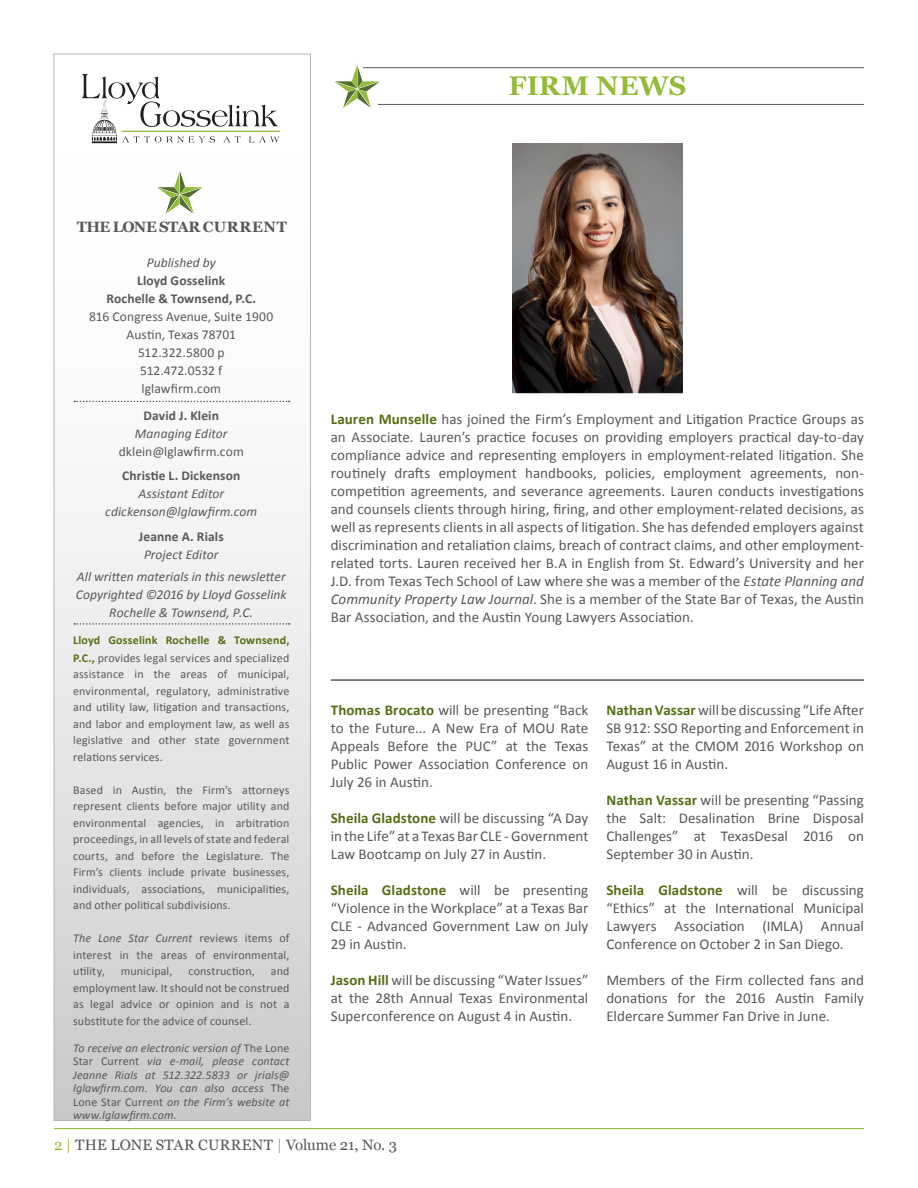
<style>
.page{position:relative;width:918px;height:1188px;background:#fff}
.page>*{position:absolute;margin:0;border:0;box-sizing:border-box;transform-origin:0 0}
.Heading{font:700 27px "Georgia";letter-spacing:.01em;color:#93bb37}
.body{font:15px/18px "Calibri";letter-spacing:.005em;color:#58585a;text-align:justify}
.body-2{font:15px "Georgia";letter-spacing:.01em;color:#58585a}
.Heading-2{font:700 15px "Georgia";letter-spacing:.03em;color:#58585a}
.In_This_Issue_Author{font:italic 13.5px/18px "Calibri";letter-spacing:.005em;color:#58585a;text-align:center}
.body_no_spacing{font:13.5px "Calibri";letter-spacing:.005em;color:#58585a}
.body_no_spacing-2{font:italic 13.5px/18px "Calibri";color:#58585a;text-align:center}
.In_This_Issue_title{font:700 13.5px "Calibri";letter-spacing:.01em;color:#58585a}
.body-3{font:700 13.5px "Calibri";letter-spacing:.01em;color:#58585a}
.In_This_Issue_Author-2{font:13.5px/18px "Calibri";letter-spacing:.01em;color:#58585a;text-align:center}
.body-4{font:italic 13.5px "Calibri";color:#58585a}
.body-5{font:12px/16.5px "Calibri";letter-spacing:.01em;color:#58585a;text-align:justify}
.body-6{font:italic 12px/13.5px "Calibri";letter-spacing:.01em;color:#58585a;text-align:justify}
.body-7{font:700 12px/18px "Calibri";letter-spacing:.015em;color:#546e15}
.s1{font-style:inherit}
.s2{font-style:italic}
.s3{font-weight:400;color:#58585a}
.s4{font-style:normal}
.s5{font-weight:700;color:#546e15}
.s6{color:#93bb37}
</style>
<div class="page">
<hr style="left:54px;top:1128px;width:810px;height:1px;background:#93bb37">
<div style="left:54px;top:54px;width:256px;height:1066px;background:linear-gradient(to bottom,#fff,#d0cfcf)"></div>
<svg style="left:334px;top:65px;width:51px;height:43px"></svg>
<svg style="left:153px;top:167px;width:54px;height:51px"></svg>
<svg style="left:74px;top:623px;width:216px;height:2px"></svg>
<hr style="left:363px;top:67px;width:501px;height:1px;background:#58585a">
<hr style="left:378px;top:104px;width:486px;height:1px;background:#58585a">
<svg style="left:82px;top:74px;width:197px;height:69px"></svg>
<svg style="left:74px;top:401px;width:216px;height:1px"></svg>
<img style="left:512px;top:144px;width:171px;height:250px">
<hr style="left:331px;top:679px;width:533px;height:2px;background:#58585a">
<p class="Heading" style="left:508px;top:69px;width:179px">FIRM NEWS</p>
<p class="Heading-2" style="left:77px;top:217px;width:212px">THE L<span class="s1">ONE STAR</span> CURRENT</p>
<p class="body-4" style="left:147px;top:253px;width:70px">Published by</p>
<p class="body-3" style="left:137px;top:271px;width:90px">Lloyd Gosselink</p>
<p class="body-3" style="left:106px;top:289px;width:151px">Rochelle &amp; Townsend, P.C.</p>
<p class="body_no_spacing" style="left:89px;top:308px;width:186px">816 Congress Avenue, Suite 1900</p>
<p class="body_no_spacing" style="left:127px;top:326px;width:111px">Austin, Texas 78701</p>
<p class="body_no_spacing" style="left:138px;top:344px;width:88px">512.322.5800 p</p>
<p class="body_no_spacing" style="left:140px;top:362px;width:84px">512.472.0532 f</p>
<p class="body_no_spacing" style="left:142px;top:380px;width:81px">lglawfirm.com</p>
<p class="In_This_Issue_title" style="left:144px;top:406px;width:77px">David J. Klein</p>
<p class="In_This_Issue_Author-2" style="left:119px;top:424px;width:127px"><span class="s2">Managing Editor </span>dklein@lglawfirm.com</p>
<p class="In_This_Issue_title" style="left:122px;top:467px;width:120px">Christie L. Dickenson</p>
<p class="In_This_Issue_Author" style="left:105px;top:484px;width:153px">Assistant Editor cdickenson@lglawfirm.com</p>
<p class="In_This_Issue_title" style="left:139px;top:528px;width:86px">Jeanne A. Rials</p>
<p class="In_This_Issue_Author" style="left:144px;top:545px;width:76px">Project Editor</p>
<p class="In_This_Issue_Author" style="left:77px;top:567px;width:210px">All written materials in this newsletter</p>
<p class="body_no_spacing-2" style="left:76px;top:585px;width:212px">Copyrighted ©2016 by Lloyd Gosselink<br>Rochelle &amp; Townsend, P.C.</p>
<p class="body-7" style="left:73px;top:631px;width:218px">Lloyd Gosselink Rochelle &amp; Townsend,<br>P.C., <span class="s3">provides legal services and specialized</span></p>
<p class="body-5" style="left:73px;top:666px;width:218px">assistance in the areas of municipal, environmental, regulatory, administrative and utility law, litigation and transactions, and labor and employment law, as well as legislative and other state government relations services.</p>
<p class="body-5" style="left:73px;top:781px;width:218px">Based in Austin, the Firm’s attorneys represent clients before major utility and environmental agencies, in arbitration proceedings, in all levels of state and federal courts, and before the Legislature. The Firm’s clients include private businesses, individuals, associations, municipalities, and other political subdivisions.</p>
<p class="body-5" style="left:73px;top:930px;width:218px"><span class="s2">The Lone Star Current</span> reviews items of interest in the areas of environmental, utility,</p>
<p class="body-5" style="left:121px;top:963px;width:53px">municipal,</p>
<p class="body-5" style="left:188px;top:963px;width:68px">construction,</p>
<p class="body-5" style="left:73px;top:963px;width:218px;text-indent:198px">and employment law. It should not be construed as legal advice or opinion and is not a substitute for the advice of counsel.</p>
<p class="body-6" style="left:73px;top:1040px;width:218px">To receive an electronic version of <span class="s4">The Lone Star Current</span> via e-mail, please contact Jeanne Rials at 512.322.5833 or jrials@ lglawfirm.com. You can also access <span class="s4">The Lone Star Current</span> on the Firm’s website at www.lglawfirm.com.</p>
<p class="body" style="left:331px;top:410px;width:535px"><span class="s5">Lauren Munselle</span> has joined the Firm’s Employment and Litigation Practice Groups as an Associate. Lauren’s practice focuses on providing employers practical day-to-day compliance advice and representing employers in employment-related litigation. She routinely drafts employment handbooks, policies, employment agreements, non&shy;competition agreements, and severance agreements. Lauren conducts investigations and counsels clients through hiring, firing, and other employment-related decisions, as well as represents clients in all aspects of litigation. She has defended employers against discrimination and retaliation claims, breach of contract claims, and other employment&shy;related torts. Lauren received her B.A in English from St. Edward’s University and her J.D. from Texas Tech School of Law where she was a member of the <span class="s2">Estate Planning and Community Property Law Journal</span>. She is a member of the State Bar of Texas, the Austin Bar Association, and the Austin Young Lawyers Association.</p>
<p class="body" style="left:331px;top:701px;width:259px"><span class="s5">Thomas Brocato</span> will be presenting “Back to the Future... A New Era of MOU Rate Appeals Before the PUC” at the Texas Public Power Association Conference on July 26 in Austin.</p>
<p class="body" style="left:331px;top:809px;width:259px"><span class="s5">Sheila Gladstone</span> will be discussing “A Day in the Life” at a Texas Bar CLE - Government Law Bootcamp on July 27 in Austin.</p>
<p class="body" style="left:331px;top:881px;width:259px"><span class="s5">Sheila Gladstone</span> will be presenting “Violence in the Workplace” at a Texas Bar CLE - Advanced Government Law on July 29 in Austin.</p>
<p class="body" style="left:331px;top:971px;width:259px"><span class="s5">Jason Hill</span> will be discussing “Water Issues” at the 28th Annual Texas Environmental Superconference on August 4 in Austin.</p>
<p class="body" style="left:606px;top:701px;width:259px"><span class="s5">Nathan Vassar</span> will be discussing “Life After SB 912: SSO Reporting and Enforcement in Texas” at the CMOM 2016 Workshop on August 16 in Austin.</p>
<p class="body" style="left:606px;top:791px;width:259px"><span class="s5">Nathan Vassar</span> will be presenting “Passing the Salt: Desalination Brine Disposal Challenges” at TexasDesal 2016 on September 30 in Austin.</p>
<p class="body" style="left:606px;top:881px;width:259px"><span class="s5">Sheila Gladstone</span> will be discussing “Ethics” at the International Municipal Lawyers Association (IMLA) Annual Conference on October 2 in San Diego.</p>
<p class="body" style="left:606px;top:971px;width:259px">Members of the Firm collected fans and donations for the 2016 Austin Family Eldercare Summer Fan Drive in June.</p>
<p class="body-2" style="left:54px;top:1136px;width:345px"><span class="s6">2 |</span> THE LONE STAR CURRENT <span class="s6">|</span> Volume 21, No. 3</p>
</div>
